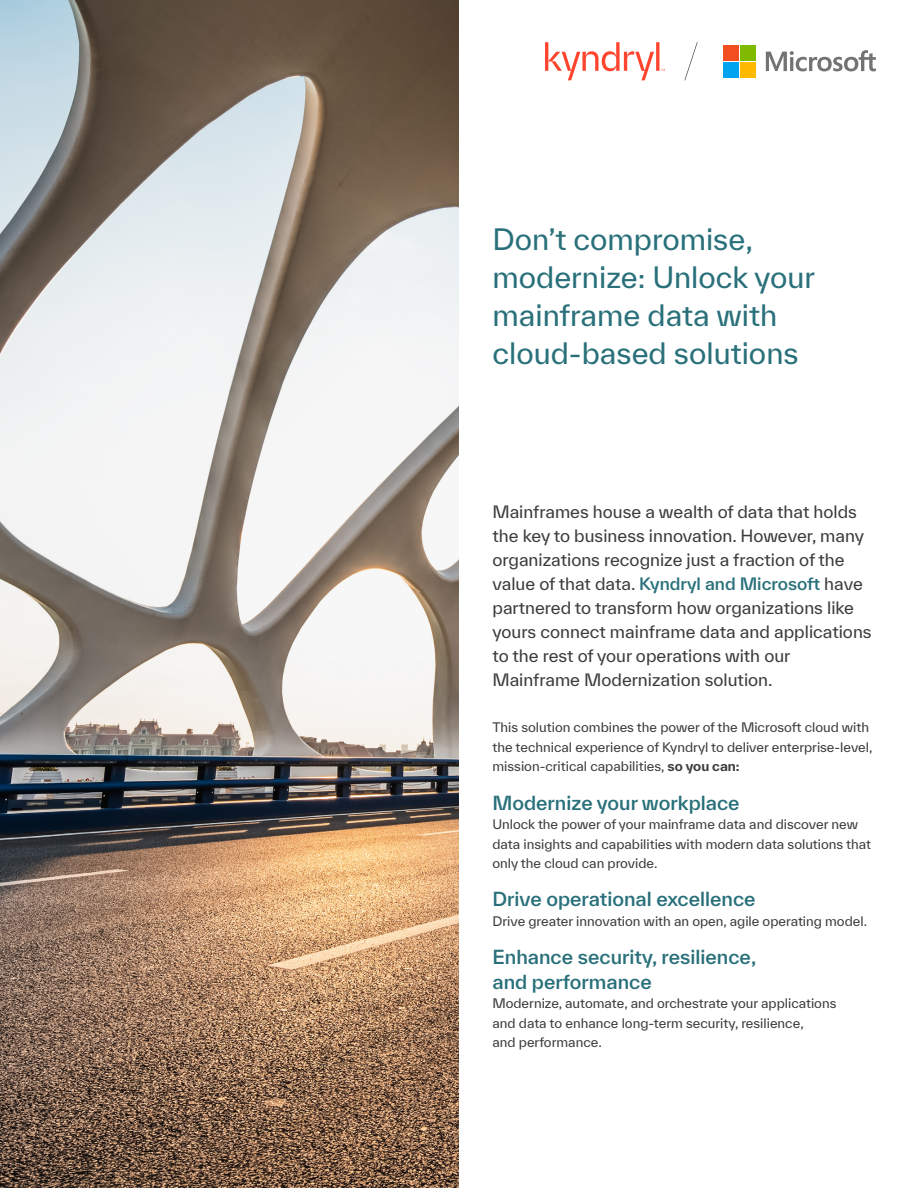
<style>
.page{position:relative;width:918px;height:1188px;background:#fff}
.page>*{position:absolute;margin:0;border:0;box-sizing:border-box;transform-origin:0 0}
.t1{font:28.5px/38.2px "TWK Everett";color:#29707a}
.t2{font:500 18.75px/24.8px "TWK Everett";color:#29707a}
.t3{font:16.5px/24px "TWK Everett";color:#3d3c3c}
.t4{font:12.75px/19.5px "TWK Everett";color:#3d3c3c}
.s1{font-weight:500;color:#29707a}
.s2{font-weight:700}
</style>
<div class="page">
<svg style="left:766px;top:50px;width:110px;height:21px"></svg>
<div style="left:724px;top:45px;width:15px;height:16px;background:#f24f21"></div>
<div style="left:741px;top:45px;width:15px;height:16px;background:#80ba00"></div>
<div style="left:724px;top:62px;width:15px;height:16px;background:#00a3f0"></div>
<div style="left:741px;top:62px;width:15px;height:16px;background:#ffba00"></div>
<svg style="left:684px;top:42px;width:14px;height:38px"></svg>
<svg style="left:545px;top:42px;width:120px;height:38px"></svg>
<img style="left:0;top:0;width:459px;height:1188px">
<h1 class="t1" style="left:492px;top:219px;width:324px">Don’t compromise, modernize: Unlock your mainframe data with cloud-based solutions</h1>
<p class="t3" style="left:492px;top:499px;width:381px">Mainframes house a wealth of data that holds the key to business innovation. However, many organizations recognize just a fraction of the value of that data. <span class="s1">Kyndryl and Microsoft</span> have partnered to transform how organizations like yours connect mainframe data and applications to the rest of your operations with our Mainframe Modernization solution.</p>
<p class="t4" style="left:492px;top:718px;width:382px">This solution combines the power of the Microsoft cloud with the technical experience of Kyndryl to deliver enterprise-level, mission-critical capabilities, <span class="s2">so you can:</span></p>
<h2 class="t2" style="left:492px;top:790px;width:249px">Modernize your workplace</h2>
<p class="t4" style="left:492px;top:814px;width:380px">Unlock the power of your mainframe data and discover new data insights and capabilities with modern data solutions that only the cloud can provide.</p>
<h2 class="t2" style="left:492px;top:887px;width:265px">Drive operational excellence</h2>
<p class="t4" style="left:492px;top:911px;width:376px">Drive greater innovation with an open, agile operating model.</p>
<h2 class="t2" style="left:492px;top:944px;width:265px">Enhance security, resilience, and performance</h2>
<p class="t4" style="left:492px;top:994px;width:346px">Modernize, automate, and orchestrate your applications and data to enhance long-term security, resilience,<br>and performance.</p>
</div>
